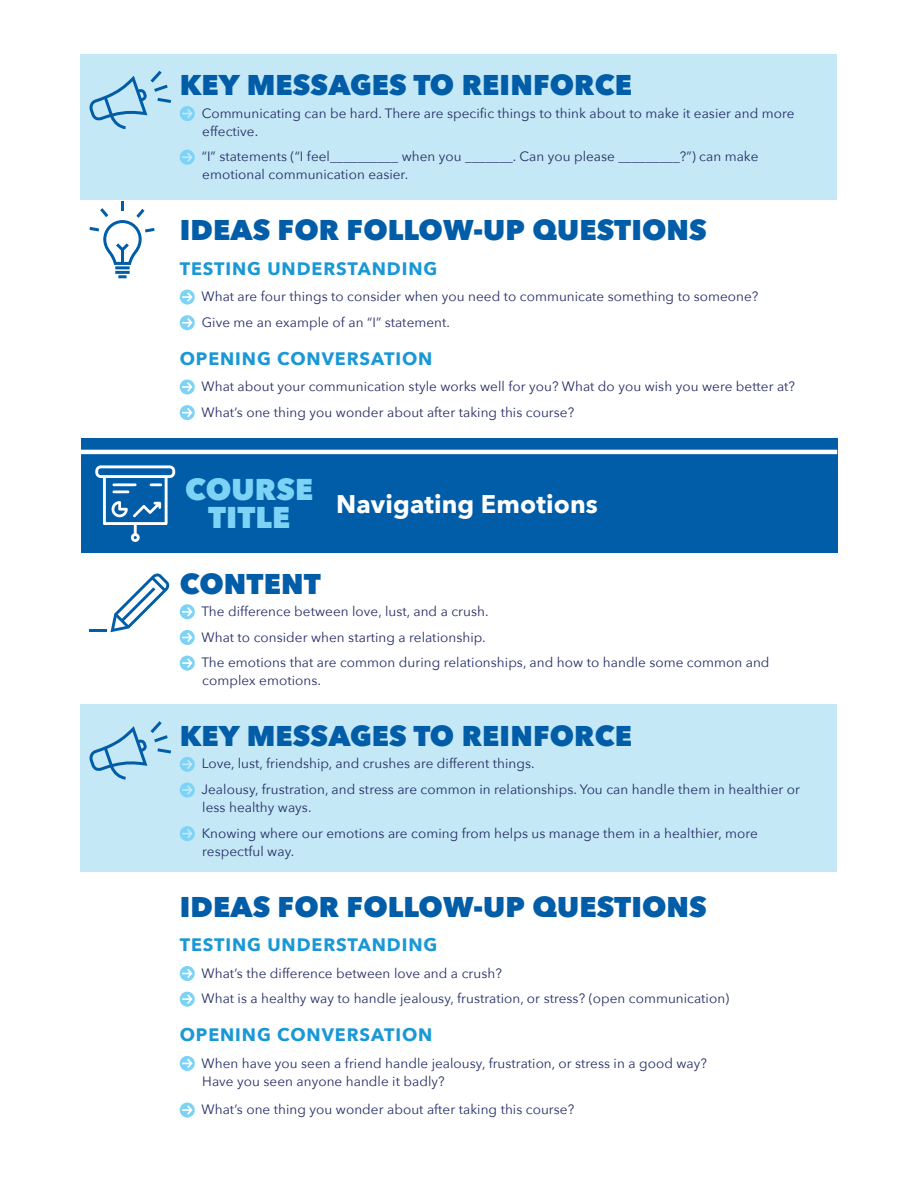
<style>
.page{position:relative;width:918px;height:1188px;background:#fff}
.page>*{position:absolute;margin:0;border:0;box-sizing:border-box;transform-origin:0 0}
.Heading_2{font:800 30px/28.5px "Avenir Next";letter-spacing:.005em;color:#7cd3f6;text-align:center}
.Heading_4{font:800 28.5px "Avenir Next";letter-spacing:.005em;color:#015da7}
.Heading_3{font:700 25.5px "Avenir Next";letter-spacing:.005em;color:#fff}
.Heading_5{font:700 18px "Avenir Next";letter-spacing:.05em;color:#1a98d6}
.Bullet_Arrow{font:13.5px/18px "Avenir Next";letter-spacing:.005em;color:#242c64}
</style>
<div class="page">
<div style="left:81px;top:54px;width:756px;height:146px;background:#c4e8f6"></div>
<div style="left:81px;top:704px;width:756px;height:168px;background:#c4e8f6"></div>
<svg style="left:180px;top:106px;width:15px;height:15px"></svg>
<svg style="left:180px;top:150px;width:15px;height:15px"></svg>
<svg style="left:180px;top:290px;width:15px;height:15px"></svg>
<svg style="left:180px;top:315px;width:15px;height:15px"></svg>
<svg style="left:180px;top:379px;width:15px;height:16px"></svg>
<svg style="left:180px;top:405px;width:15px;height:15px"></svg>
<svg style="left:89px;top:202px;width:66px;height:76px"></svg>
<svg style="left:89px;top:71px;width:82px;height:58px"></svg>
<svg style="left:89px;top:721px;width:82px;height:59px"></svg>
<div style="left:81px;top:438px;width:756px;height:114px;background:#015da7"></div>
<hr style="left:81px;top:450px;width:756px;height:4px;background:#fff">
<svg style="left:95px;top:465px;width:80px;height:77px"></svg>
<svg style="left:110px;top:573px;width:60px;height:59px"></svg>
<hr style="left:89px;top:629px;width:18px;height:3px;background:#015da7">
<svg style="left:180px;top:604px;width:15px;height:15px"></svg>
<svg style="left:180px;top:630px;width:15px;height:15px"></svg>
<svg style="left:180px;top:656px;width:15px;height:15px"></svg>
<svg style="left:180px;top:757px;width:15px;height:15px"></svg>
<svg style="left:180px;top:782px;width:15px;height:16px"></svg>
<svg style="left:180px;top:826px;width:15px;height:15px"></svg>
<svg style="left:180px;top:966px;width:15px;height:15px"></svg>
<svg style="left:180px;top:992px;width:15px;height:15px"></svg>
<svg style="left:180px;top:1056px;width:15px;height:15px"></svg>
<svg style="left:180px;top:1103px;width:15px;height:15px"></svg>
<p class="Heading_4" style="left:180px;top:68px;width:454px">KEY MESSAGES TO REINFORCE</p>
<p class="Bullet_Arrow" style="left:202px;top:103px;width:594px">Communicating can be hard. There are specific things to think about to make it easier and more effective.</p>
<p class="Bullet_Arrow" style="left:202px;top:147px;width:558px">“I” statements (“I feel__________ when you _______. Can you please _________?”) can make emotional communication easier.</p>
<p class="Heading_4" style="left:180px;top:213px;width:529px">IDEAS FOR FOLLOW-UP QUESTIONS</p>
<p class="Heading_5" style="left:180px;top:253px;width:259px">TESTING UNDERSTANDING</p>
<p class="Bullet_Arrow" style="left:202px;top:287px;width:558px">What are four things to consider when you need to communicate something to someone?</p>
<p class="Bullet_Arrow" style="left:202px;top:313px;width:250px">Give me an example of an “I” statement.</p>
<p class="Heading_5" style="left:180px;top:343px;width:254px">OPENING CONVERSATION</p>
<p class="Bullet_Arrow" style="left:202px;top:377px;width:595px">What about your communication style works well for you? What do you wish you were better at?</p>
<p class="Bullet_Arrow" style="left:202px;top:402px;width:374px">What’s one thing you wonder about after taking this course?</p>
<p class="Heading_2" style="left:185px;top:475px;width:130px">COURSE<br>TITLE</p>
<p class="Heading_3" style="left:336px;top:482px;width:263px">Navigating Emotions</p>
<p class="Heading_4" style="left:180px;top:566px;width:143px">CONTENT</p>
<p class="Bullet_Arrow" style="left:201px;top:602px;width:289px">The difference between love, lust, and a crush.</p>
<p class="Bullet_Arrow" style="left:202px;top:627px;width:286px">What to consider when starting a relationship.</p>
<p class="Bullet_Arrow" style="left:201px;top:653px;width:570px">The emotions that are common during relationships, and how to handle some common and complex emotions.</p>
<p class="Heading_4" style="left:180px;top:719px;width:454px">KEY MESSAGES TO REINFORCE</p>
<p class="Bullet_Arrow" style="left:202px;top:754px;width:334px">Love, lust, friendship, and crushes are different things.</p>
<p class="Bullet_Arrow" style="left:202px;top:780px;width:600px">Jealousy, frustration, and stress are common in relationships. You can handle them in healthier or less healthy ways.</p>
<p class="Bullet_Arrow" style="left:202px;top:824px;width:558px">Knowing where our emotions are coming from helps us manage them in a healthier, more respectful way.</p>
<p class="Heading_4" style="left:180px;top:889px;width:529px">IDEAS FOR FOLLOW-UP QUESTIONS</p>
<p class="Heading_5" style="left:180px;top:929px;width:259px">TESTING UNDERSTANDING</p>
<p class="Bullet_Arrow" style="left:202px;top:963px;width:302px">What’s the difference between love and a crush?</p>
<p class="Bullet_Arrow" style="left:202px;top:989px;width:529px">What is a healthy way to handle jealousy, frustration, or stress? (open communication)</p>
<p class="Heading_5" style="left:180px;top:1019px;width:254px">OPENING CONVERSATION</p>
<p class="Bullet_Arrow" style="left:202px;top:1053px;width:507px">When have you seen a friend handle jealousy, frustration, or stress in a good way?<br>Have you seen anyone handle it badly?</p>
<p class="Bullet_Arrow" style="left:202px;top:1100px;width:374px">What’s one thing you wonder about after taking this course?</p>
</div>
